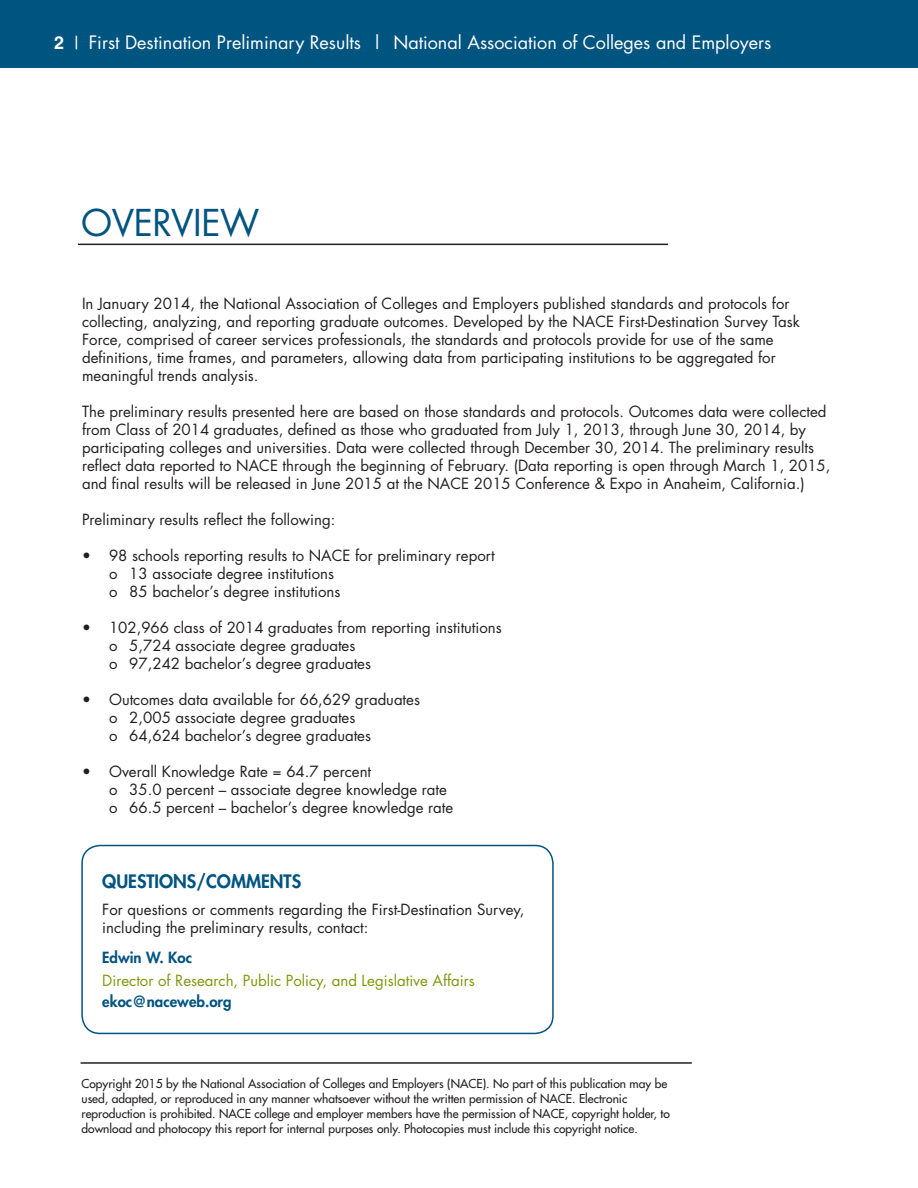
<style>
.page{position:relative;width:918px;height:1188px;background:#fff}
.page>*{position:absolute;margin:0;border:0;box-sizing:border-box;transform-origin:0 0}
.Subhead_1{font:36px "Futura";letter-spacing:-.01em;color:#005480}
.t1{font:18px "Futura";color:#fff}
.t2{font:800 18px "Futura";color:#005480}
.t3{font:15px/18px "Futura";color:#231f20}
.t4{font:15px "Futura";color:#81980d}
.t5{font:800 15px "Futura";color:#005480}
.t6{font:12px/15px "Futura";color:#231f20}
.s1{font-family:"Helvetica";font-weight:700}
.s2{font-family:"Helvetica"}
</style>
<div class="page">
<div style="left:0;top:0;width:918px;height:68px;background:#005480"></div>
<hr style="left:78px;top:244px;width:590px;height:1px;background:#231f20">
<hr style="left:81px;top:1062px;width:611px;height:2px;background:#231f20">
<div style="left:81px;top:845px;width:473px;height:189px;border:2px solid #005480;border-radius:18px"></div>
<p class="t1" style="left:54px;top:30px;width:719px"><span class="s1">2</span> <span class="s2">|</span> First Destination Preliminary Results | National Association of Colleges and Employers</p>
<p class="Subhead_1" style="left:81px;top:198px;width:180px">OVERVIEW</p>
<p class="t3" style="left:82px;top:294px;width:719px">In January 2014, the National Association of Colleges and Employers published standards and protocols for collecting, analyzing, and reporting graduate outcomes. Developed by the NACE First-Destination Survey Task Force, comprised of career services professionals, the standards and protocols provide for use of the same definitions, time frames, and parameters, allowing data from participating institutions to be aggregated for meaningful trends analysis.</p>
<p class="t3" style="left:82px;top:402px;width:750px">The preliminary results presented here are based on those standards and protocols. Outcomes data were collected from Class of 2014 graduates, defined as those who graduated from July 1, 2013, through June 30, 2014, by participating colleges and universities. Data were collected through December 30, 2014. The preliminary results reflect data reported to NACE through the beginning of February. (Data reporting is open through March 1, 2015, and final results will be released in June 2015 at the NACE 2015 Conference &amp; Expo in Anaheim, California.)</p>
<p class="t3" style="left:82px;top:510px;width:255px">Preliminary results reflect the following:</p>
<p class="t3" style="left:82px;top:546px;width:414px">• 98 schools reporting results to NACE for preliminary report</p>
<p class="t3" style="left:109px;top:564px;width:226px">o 13 associate degree institutions</p>
<p class="t3" style="left:109px;top:582px;width:233px">o 85 bachelor’s degree institutions</p>
<p class="t3" style="left:82px;top:618px;width:421px">• 102,966 class of 2014 graduates from reporting institutions</p>
<p class="t3" style="left:109px;top:636px;width:248px">o 5,724 associate degree graduates</p>
<p class="t3" style="left:109px;top:654px;width:263px">o 97,242 bachelor’s degree graduates</p>
<p class="t3" style="left:82px;top:690px;width:339px">• Outcomes data available for 66,629 graduates</p>
<p class="t3" style="left:109px;top:708px;width:248px">o 2,005 associate degree graduates</p>
<p class="t3" style="left:109px;top:726px;width:263px">o 64,624 bachelor’s degree graduates</p>
<p class="t3" style="left:82px;top:762px;width:291px">• Overall Knowledge Rate = 64.7 percent</p>
<p class="t3" style="left:109px;top:780px;width:339px">o 35.0 percent – associate degree knowledge rate</p>
<p class="t3" style="left:109px;top:798px;width:346px">o 66.5 percent – bachelor’s degree knowledge rate</p>
<p class="t2" style="left:102px;top:870px;width:200px">QUESTIONS/COMMENTS</p>
<p class="t3" style="left:102px;top:900px;width:424px">For questions or comments regarding the First-Destination Survey, including the preliminary results, contact:</p>
<p class="t5" style="left:102px;top:948px;width:91px">Edwin W. Koc</p>
<p class="t4" style="left:102px;top:970px;width:374px">Director of Research, Public Policy, and Legislative Affairs</p>
<p class="t5" style="left:102px;top:991px;width:131px">ekoc@naceweb.org</p>
<p class="t6" style="left:82px;top:1076px;width:590px">Copyright 2015 by the National Association of Colleges and Employers (NACE). No part of this publication may be used, adapted, or reproduced in any manner whatsoever without the written permission of NACE. Electronic reproduction is prohibited. NACE college and employer members have the permission of NACE, copyright holder, to download and photocopy this report for internal purposes only. Photocopies must include this copyright notice.</p>
</div>
